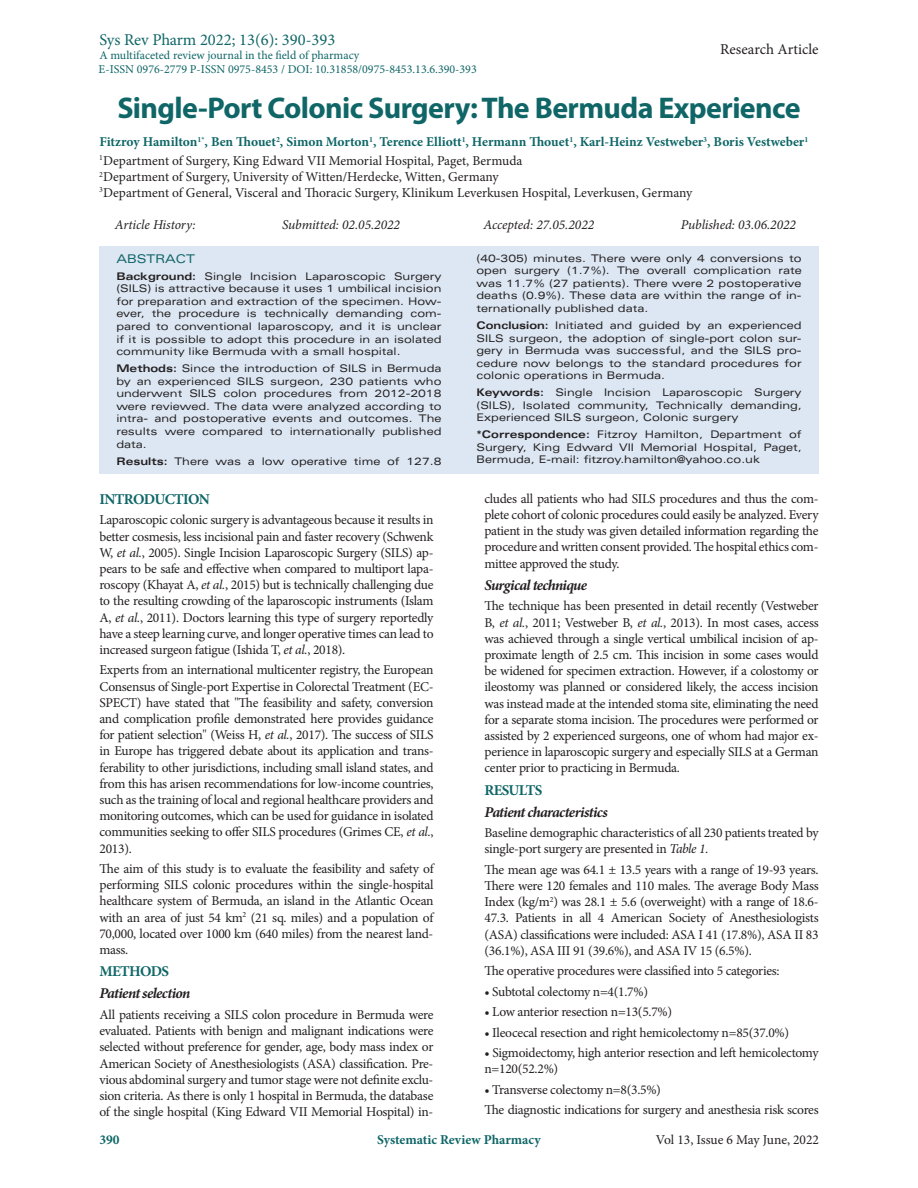
<style>
.page{position:relative;width:918px;height:1188px;background:#fff}
.page>*{position:absolute;margin:0;border:0;box-sizing:border-box;transform-origin:0 0}
.t1{font:700 30px "Myriad Pro";letter-spacing:-.02em;color:#106667}
.t2{font:16.5px "Minion Pro";color:#106667}
.t3{font:italic 700 15px "Minion Pro";letter-spacing:-.04em;color:#231f20}
.t4{font:700 15px "Minion Pro";letter-spacing:-.04em;color:#106667}
.t5{font:15px "Minion Pro";color:#231f20}
.t6{font:13.5px/16.2px "Minion Pro";letter-spacing:-.02em;color:#231f20;text-align:justify}
.t7{font:700 13.5px/18.3px "Minion Pro";letter-spacing:-.005em;color:#106667}
.t8{font:13.5px/16.2px "Minion Pro";color:#231f20}
.t9{font:italic 13.5px "Minion Pro";letter-spacing:-.005em;color:#231f20}
.t10{font:12px "Minion Pro";color:#106667}
.t11{font:expanded 12px "Univers LT Std";color:#106667}
.t12{font:expanded 10.5px/12.6px "Univers LT Std";color:#231f20;text-align:justify}
.s1{font-weight:400;color:#231f20}
.s2{font-weight:700}
.s3{font-style:italic}
</style>
<div class="page">
<div style="left:99px;top:246px;width:720px;height:227px;background:#dce7f3"></div>
<p class="t2" style="left:99px;top:28px;width:237px">Sys Rev Pharm 2022; 13(6): 390-393</p>
<p class="t10" style="left:99px;top:47px;width:262px">A multifaceted review journal in the field of pharmacy</p>
<p class="t10" style="left:99px;top:61px;width:380px">E-ISSN 0976-2779 P-ISSN 0975-8453 / DOI: 10.31858/0975-8453.13.6.390-393</p>
<p class="t5" style="left:720px;top:39px;width:100px">Research Article</p>
<h1 class="t1" style="left:117px;top:88px;width:685px">Single-Port Colonic Surgery: The Bermuda Experience</h1>
<p class="t7" style="left:99px;top:133px;width:710px">Fitzroy Hamilton<sup>1*</sup>, Ben Thouet<sup>2</sup>, Simon Morton<sup>1</sup>, Terence Elliott<sup>1</sup>, Hermann Thouet<sup>1</sup>, Karl-Heinz Vestweber<sup>3</sup>, Boris Vestweber<sup>1<br></sup><sup>1</sup><span class="s1">Department of Surgery, King Edward VII Memorial Hospital, Paget, Bermuda</span></p>
<p class="t8" style="left:99px;top:168px;width:595px"><sup>2</sup>Department of Surgery, University of Witten/Herdecke, Witten, Germany<br><sup>3</sup>Department of General, Visceral and Thoracic Surgery, Klinikum Leverkusen Hospital, Leverkusen, Germany</p>
<p class="t9" style="left:115px;top:216px;width:82px">Article History:</p>
<p class="t9" style="left:282px;top:216px;width:119px">Submitted: 02.05.2022</p>
<p class="t9" style="left:484px;top:216px;width:112px">Accepted: 27.05.2022</p>
<p class="t9" style="left:681px;top:216px;width:117px">Published: 03.06.2022</p>
<p class="t11" style="left:116px;top:251px;width:80px">ABSTRACT</p>
<p class="t12" style="left:116px;top:269px;width:327px"><span class="s2">Background:</span> Single Incision Laparoscopic Surgery (SILS) is attractive because it uses 1 umbilical incision for preparation and extraction of the specimen. How&shy;ever, the procedure is technically demanding com&shy;pared to conventional laparoscopy, and it is unclear if it is possible to adopt this procedure in an isolated community like Bermuda with a small hospital.</p>
<p class="t12" style="left:116px;top:362px;width:327px"><span class="s2">Methods:</span> Since the introduction of SILS in Bermuda by an experienced SILS surgeon, 230 patients who underwent SILS colon procedures from 2012-2018 were reviewed. The data were analyzed according to intra- and postoperative events and outcomes. The results were compared to internationally published data.</p>
<p class="t12" style="left:116px;top:454px;width:327px"><span class="s2">Results:</span> There was a low operative time of 127.8</p>
<p class="t4" style="left:99px;top:488px;width:112px">INTRODUCTION</p>
<p class="t6" style="left:99px;top:512px;width:336px">Laparoscopic colonic surgery is advantageous because it results in better cosmesis, less incisional pain and faster recovery (Schwenk W, <span class="s3">et al.</span>, 2005). Single Incision Laparoscopic Surgery (SILS) ap&shy;pears to be safe and effective when compared to multiport lapa&shy;roscopy (Khayat A, <span class="s3">et al.</span>, 2015) but is technically challenging due to the resulting crowding of the laparoscopic instruments (Islam A, <span class="s3">et al.</span>, 2011). Doctors learning this type of surgery reportedly have a steep learning curve, and longer operative times can lead to increased surgeon fatigue (Ishida T, <span class="s3">et al.</span>, 2018).</p>
<p class="t6" style="left:99px;top:662px;width:336px">Experts from an international multicenter registry, the European Consensus of Single-port Expertise in Colorectal Treatment (EC-SPECT) have stated that "The feasibility and safety, conversion and complication profile demonstrated here provides guidance for patient selection" (Weiss H, <span class="s3">et al.</span>, 2017). The success of SILS in Europe has triggered debate about its application and trans&shy;ferability to other jurisdictions, including small island states, and from this has arisen recommendations for low-income countries, such as the training of local and regional healthcare providers and monitoring outcomes, which can be used for guidance in isolated communities seeking to offer SILS procedures (Grimes CE, <span class="s3">et al.</span>, 2013).</p>
<p class="t6" style="left:99px;top:861px;width:336px">The aim of this study is to evaluate the feasibility and safety of performing SILS colonic procedures within the single-hospital healthcare system of Bermuda, an island in the Atlantic Ocean with an area of just 54 km<sup>2</sup> (21 sq. miles) and a population of 70,000, located over 1000 km (640 miles) from the nearest land&shy;mass.</p>
<p class="t4" style="left:99px;top:961px;width:71px">METHODS</p>
<p class="t3" style="left:99px;top:983px;width:93px">Patient selection</p>
<p class="t6" style="left:99px;top:1007px;width:336px">All patients receiving a SILS colon procedure in Bermuda were evaluated. Patients with benign and malignant indications were selected without preference for gender, age, body mass index or American Society of Anesthesiologists (ASA) classification. Pre&shy;vious abdominal surgery and tumor stage were not definite exclu&shy;sion criteria. As there is only 1 hospital in Bermuda, the database of the single hospital (King Edward VII Memorial Hospital) in-</p>
<p class="t12" style="left:477px;top:252px;width:327px">(40-305) minutes. There were only 4 conversions to open surgery (1.7%). The overall complication rate was 11.7% (27 patients). There were 2 postoperative deaths (0.9%). These data are within the range of in&shy;ternationally published data.</p>
<p class="t12" style="left:477px;top:319px;width:327px"><span class="s2">Conclusion:</span> Initiated and guided by an experienced SILS surgeon, the adoption of single-port colon sur&shy;gery in Bermuda was successful, and the SILS pro&shy;cedure now belongs to the standard procedures for colonic operations in Bermuda.</p>
<p class="t12" style="left:477px;top:386px;width:327px"><span class="s2">Keywords:</span> Single Incision Laparoscopic Surgery (SILS), Isolated community, Technically demanding, Experienced SILS surgeon, Colonic surgery</p>
<p class="t12" style="left:477px;top:428px;width:327px"><span class="s2">*Correspondence:</span> Fitzroy Hamilton, Department of Surgery, King Edward VII Memorial Hospital, Paget, Bermuda, E-mail: fitzroy.hamilton@yahoo.co.uk</p>
<p class="t6" style="left:484px;top:490px;width:336px">cludes all patients who had SILS procedures and thus the com&shy;plete cohort of colonic procedures could easily be analyzed. Every patient in the study was given detailed information regarding the procedure and written consent provided. The hospital ethics com&shy;mittee approved the study.</p>
<p class="t3" style="left:484px;top:574px;width:104px">Surgical technique</p>
<p class="t6" style="left:484px;top:598px;width:336px">The technique has been presented in detail recently (Vestweber B, <span class="s3">et al.</span>, 2011; Vestweber B, <span class="s3">et al.</span>, 2013). In most cases, access was achieved through a single vertical umbilical incision of ap&shy;proximate length of 2.5 cm. This incision in some cases would be widened for specimen extraction. However, if a colostomy or ileostomy was planned or considered likely, the access incision was instead made at the intended stoma site, eliminating the need for a separate stoma incision. The procedures were performed or assisted by 2 experienced surgeons, one of whom had major ex&shy;perience in laparoscopic surgery and especially SILS at a German center prior to practicing in Bermuda.</p>
<p class="t4" style="left:484px;top:779px;width:59px">RESULTS</p>
<p class="t3" style="left:484px;top:801px;width:125px">Patient characteristics</p>
<p class="t6" style="left:485px;top:825px;width:336px">Baseline demographic characteristics of all 230 patients treated by single-port surgery are presented in <span class="s3">Table 1.</span></p>
<p class="t6" style="left:485px;top:862px;width:336px">The mean age was 64.1 ± 13.5 years with a range of 19-93 years.<br>There were 120 females and 110 males. The average Body Mass Index (kg/m<sup>2</sup>) was 28.1 ± 5.6 (overweight) with a range of 18.6- 47.3. Patients in all 4 American Society of Anesthesiologists (ASA) classifications were included: ASA I 41 (17.8%), ASA II 83 (36.1%), ASA III 91 (39.6%), and ASA IV 15 (6.5%).</p>
<p class="t6" style="left:485px;top:963px;width:297px">The operative procedures were classified into 5 categories:</p>
<p class="t6" style="left:485px;top:983px;width:165px">• Subtotal colectomy n=4(1.7%)</p>
<p class="t6" style="left:485px;top:1004px;width:189px">• Low anterior resection n=13(5.7%)</p>
<p class="t6" style="left:485px;top:1024px;width:306px">• Ileocecal resection and right hemicolectomy n=85(37.0%)</p>
<p class="t6" style="left:485px;top:1045px;width:336px">• Sigmoidectomy, high anterior resection and left hemicolectomy n=120(52.2%)</p>
<p class="t6" style="left:485px;top:1079px;width:336px;line-height:20.4px">• Transverse colectomy n=8(3.5%)<br>The diagnostic indications for surgery and anesthesia risk scores</p>
<p class="t7" style="left:99px;top:1130px;width:22px">390</p>
<p class="t7" style="left:377px;top:1130px;width:165px">Systematic Review Pharmacy</p>
<p class="t6" style="left:656px;top:1132px;width:165px">Vol 13, Issue 6 May June, 2022</p>
</div>
